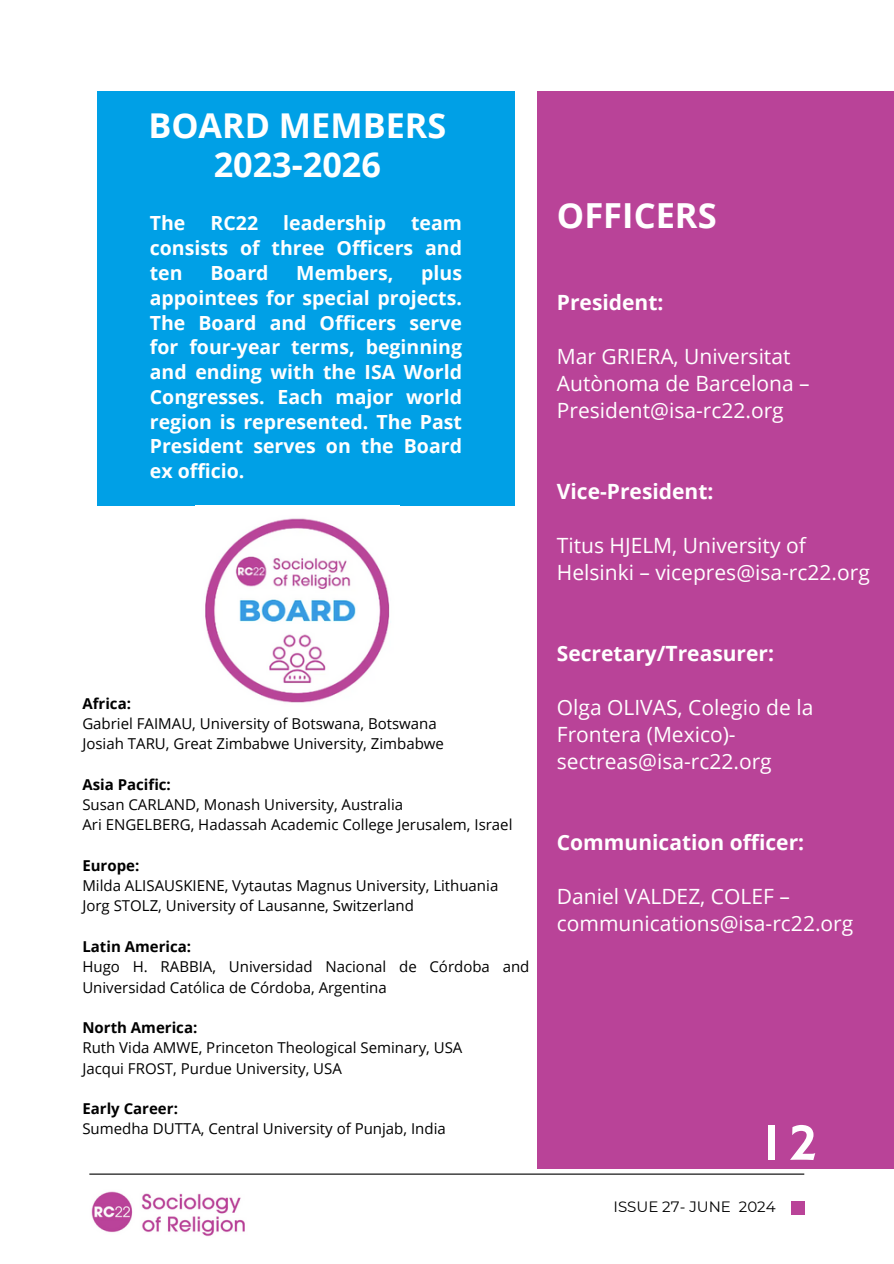
<style>
.page{position:relative;width:894px;height:1264px;background:#fff}
.page>*{position:absolute;margin:0;border:0;box-sizing:border-box;transform-origin:0 0}
.t1{font:52.5px "Hammersmith One";color:#fff}
.t2{font:700 34.5px "Open Sans";color:#fff}
.t3{font:700 34.2px/38.2px "Open Sans";color:#fff;text-align:center}
.t4{font:21px/27px "Open Sans";color:#fff}
.t5{font:700 21px "Open Sans";color:#fff}
.t6{font:700 19.5px/24.8px "Open Sans";color:#fff;text-align:justify}
.t7{font:15px/20.2px "Open Sans";color:#000}
.t8{font:700 15px "Open Sans";color:#000}
.t9{font:15px "Montserrat";color:#000}
</style>
<div class="page">
<img style="left:89px;top:1174px;width:169px;height:63px">
<div style="left:536px;top:91px;width:357px;height:1077px;background:#b94398"></div>
<hr style="left:89px;top:1173px;width:715px;height:1px;background:#000">
<div style="left:790px;top:1201px;width:14px;height:14px;background:#b94398"></div>
<div style="left:97px;top:91px;width:417px;height:414px;background:#00a0e6"></div>
<img style="left:205px;top:518px;width:185px;height:185px">
<p class="t3" style="left:148px;top:106px;width:299px">BOARD MEMBERS<br>2023-2026</p>
<h2 class="t6" style="left:150px;top:210px;width:37px">The</h2>
<h2 class="t6" style="left:210px;top:210px;width:49px">RC22</h2>
<h2 class="t6" style="left:283px;top:210px;width:104px">leadership</h2>
<h2 class="t6" style="left:150px;top:210px;width:313px;text-indent:261px">team consists of three Officers and ten</h2>
<h2 class="t6" style="left:150px;top:260px;width:313px;text-indent:271px">plus appointees for special projects.<br>The Board and Officers serve for four-year terms, beginning and ending with the ISA World Congresses. Each major world region is represented. The Past President serves on the Board ex officio.</h2>
<h2 class="t6" style="left:210px;top:260px;width:60px">Board</h2>
<h2 class="t6" style="left:296px;top:260px;width:99px">Members,</h2>
<p class="t8" style="left:82px;top:693px;width:50px">Africa:</p>
<p class="t7" style="left:82px;top:713px;width:356px">Gabriel FAIMAU, University of Botswana, Botswana</p>
<p class="t7" style="left:82px;top:733px;width:363px">Josiah TARU, Great Zimbabwe University, Zimbabwe</p>
<p class="t8" style="left:82px;top:774px;width:90px">Asia Pacific:</p>
<p class="t7" style="left:82px;top:794px;width:322px">Susan CARLAND, Monash University, Australia</p>
<p class="t7" style="left:82px;top:814px;width:431px">Ari ENGELBERG, Hadassah Academic College Jerusalem, Israel</p>
<p class="t8" style="left:82px;top:855px;width:58px">Europe:</p>
<p class="t7" style="left:82px;top:875px;width:417px">Milda ALISAUSKIENE, Vytautas Magnus University, Lithuania</p>
<p class="t7" style="left:82px;top:895px;width:333px">Jorg STOLZ, University of Lausanne, Switzerland</p>
<p class="t8" style="left:82px;top:936px;width:110px">Latin America:</p>
<p class="t7" style="left:82px;top:956px;width:448px">Hugo H. RABBIA, Universidad Nacional de Córdoba and<br>Universidad Católica de Córdoba, Argentina</p>
<p class="t8" style="left:82px;top:1017px;width:116px">North America:</p>
<p class="t7" style="left:82px;top:1037px;width:381px">Ruth Vida AMWE, Princeton Theological Seminary, USA</p>
<p class="t7" style="left:82px;top:1057px;width:261px">Jacqui FROST, Purdue University, USA</p>
<p class="t8" style="left:82px;top:1098px;width:97px">Early Career:</p>
<h4 class="t7" style="left:82px;top:1118px;width:365px">Sumedha DUTTA, Central University of Punjab, India</h4>
<p class="t2" style="left:556px;top:191px;width:161px">OFFICERS</p>
<h3 class="t5" style="left:556px;top:287px;width:108px">President:</h3>
<h2 class="t4" style="left:556px;top:342px;width:254px">Mar GRIERA, Universitat<br>Autònoma de Barcelona –<br>President@isa-rc22.org</h2>
<h3 class="t5" style="left:556px;top:476px;width:158px">Vice-President:</h3>
<h2 class="t4" style="left:556px;top:531px;width:314px">Titus HJELM, University of<br>Helsinki – vicepres@isa-rc22.org</h2>
<h3 class="t5" style="left:556px;top:638px;width:219px">Secretary/Treasurer:</h3>
<h2 class="t4" style="left:556px;top:693px;width:258px">Olga OLIVAS, Colegio de la<br>Frontera (Mexico)- sectreas@isa-rc22.org</h2>
<h3 class="t5" style="left:556px;top:827px;width:249px">Communication officer:</h3>
<p class="t4" style="left:556px;top:882px;width:298px">Daniel VALDEZ, COLEF – communications@isa-rc22.org</p>
<p class="t1" style="left:762px;top:1112px;width:57px">12</p>
<h1 class="t9" style="left:613px;top:1197px;width:164px">ISSUE 27- JUNE 2024</h1>
</div>
